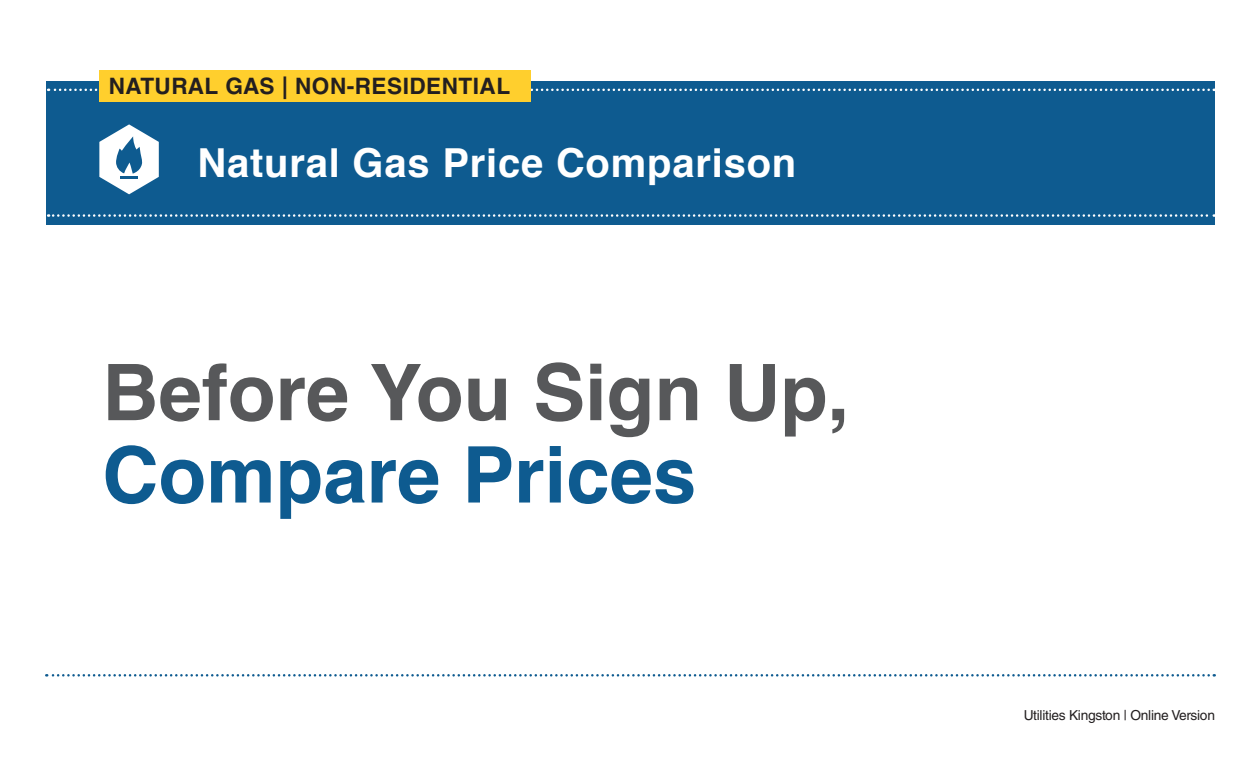
<style>
.page{position:relative;width:1260px;height:765px;background:#fff}
.page>*{position:absolute;margin:0;border:0;box-sizing:border-box;transform-origin:0 0}
.t1{font:700 78px/82.4px "Helvetica";color:#57585a}
.t2{font:700 40px "Helvetica";letter-spacing:.02em;color:#fff}
.t3{font:700 22.62px "Helvetica LT Std";letter-spacing:.02em;color:#231f20}
._14PT_Body{font:13.75px "Helvetica LT Std";letter-spacing:-.02em;color:#231f20}
.s1{color:#0e5b90}
</style>
<div class="page">
<div style="left:47px;top:81px;width:1168px;height:144px;background:#0e5b90"></div>
<svg style="left:48px;top:214px;width:1167px;height:3px"></svg>
<svg style="left:48px;top:89px;width:1167px;height:2px"></svg>
<svg style="left:46px;top:674px;width:1169px;height:3px"></svg>
<svg style="left:99px;top:124px;width:60px;height:70px"></svg>
<div style="left:99px;top:70px;width:431px;height:32px;background:#ffcf2d"></div>
<p class="t3" style="left:109px;top:72px;width:403px">NATURAL GAS | NON-RESIDENTIAL</p>
<p class="t2" style="left:197px;top:131px;width:600px">Natural Gas Price Comparison</p>
<p class="t1" style="left:102px;top:353px;width:749px">Before You Sign Up,<br><span class="s1">Compare Prices</span></p>
<p class="_14PT_Body" style="left:1024px;top:707px;width:193px">Utilities Kingston | Online Version</p>
</div>
